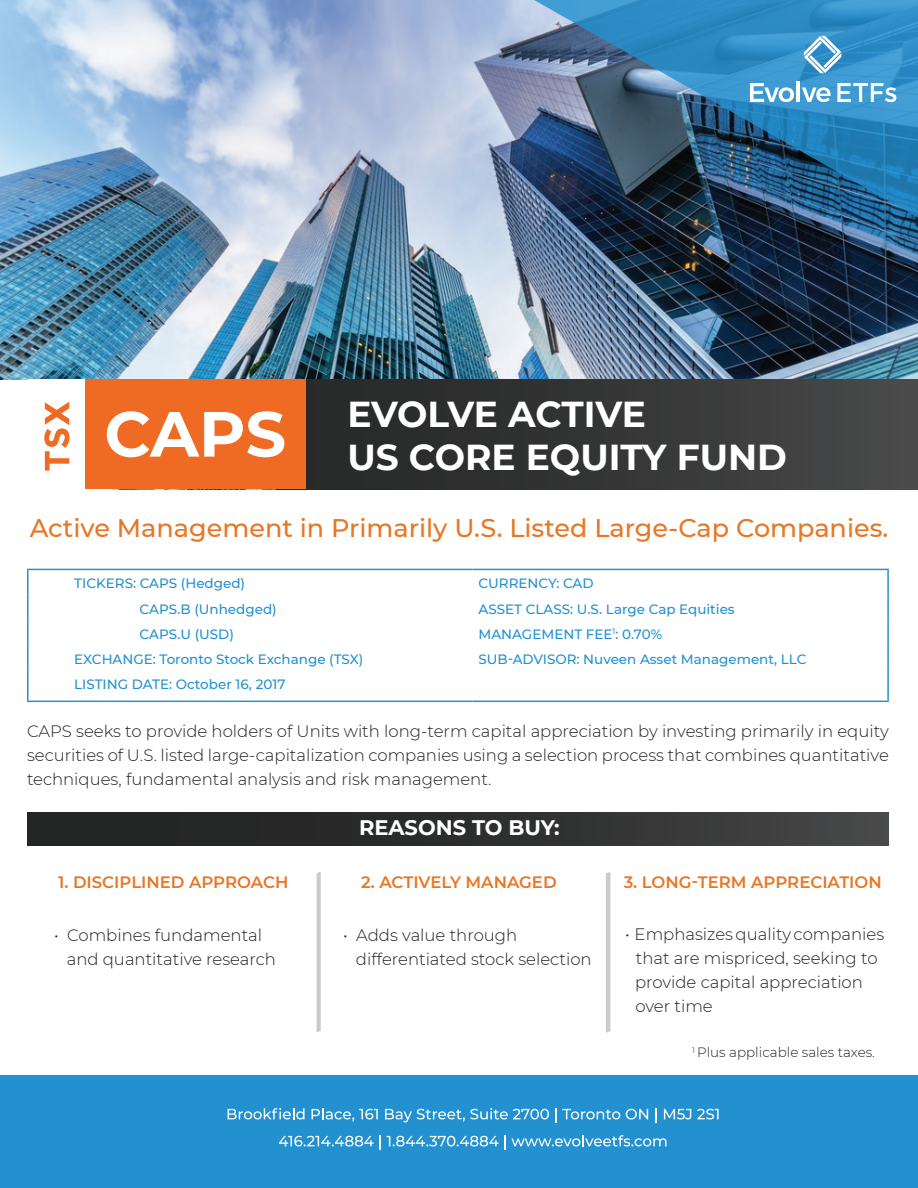
<style>
.page{position:relative;width:918px;height:1188px;background:#fff}
.page>*{position:absolute;margin:0;border:0;box-sizing:border-box;transform-origin:0 0}
.t1{font:700 36px/43.2px "Montserrat";color:#fff}
.t2{font:500 25.5px "Montserrat";color:#e87624}
.t3{font:700 21px "Montserrat";color:#fff}
.t4{font:300 16.5px/24px "Montserrat";color:#231f20}
.t5{font:600 16.5px "Montserrat";color:#e87624}
.t6{font:500 13.5px "Montserrat";color:#2291d0}
.t7{font:300 13.5px "Montserrat";color:#231f20}
</style>
<div class="page">
<img style="left:0;top:0;width:918px;height:380px">
<img style="left:534px;top:0;width:384px;height:218px">
<div style="left:277px;top:380px;width:641px;height:109px;background:linear-gradient(to right,#232424,#484849)"></div>
<div style="left:85px;top:380px;width:221px;height:109px;background:#ef6b23"></div>
<svg style="left:44px;top:402px;width:26px;height:69px"></svg>
<svg style="left:107px;top:411px;width:177px;height:46px"></svg>
<svg style="left:804px;top:36px;width:37px;height:37px"></svg>
<svg style="left:750px;top:83px;width:44px;height:19px"></svg>
<hr style="left:797px;top:82px;width:3px;height:20px;background:#fff">
<svg style="left:802px;top:87px;width:29px;height:15px"></svg>
<svg style="left:837px;top:83px;width:59px;height:19px"></svg>
<hr style="left:27px;top:569px;width:445px;height:1px;background:#2291d0">
<hr style="left:472px;top:569px;width:417px;height:1px;background:#2291d0">
<hr style="left:887px;top:570px;width:2px;height:24px;background:#2291d0">
<hr style="left:887px;top:594px;width:2px;height:26px;background:#2291d0">
<hr style="left:887px;top:620px;width:2px;height:25px;background:#2291d0">
<svg style="left:27px;top:570px;width:1px;height:100px"></svg>
<hr style="left:887px;top:645px;width:2px;height:25px;background:#2291d0">
<hr style="left:27px;top:670px;width:1px;height:31px;background:#2291d0">
<hr style="left:887px;top:670px;width:2px;height:31px;background:#2291d0">
<hr style="left:27px;top:701px;width:445px;height:1px;background:#2291d0">
<hr style="left:472px;top:701px;width:417px;height:1px;background:#2291d0">
<div style="left:27px;top:812px;width:862px;height:33px;background:linear-gradient(to right,#1d1e1e,#434343)"></div>
<svg style="left:317px;top:872px;width:4px;height:160px"></svg>
<svg style="left:606px;top:872px;width:4px;height:161px"></svg>
<div style="left:0;top:1076px;width:918px;height:112px;background:#2390cf"></div>
<svg style="left:228px;top:1108px;width:77px;height:11px"></svg>
<svg style="left:312px;top:1108px;width:66px;height:14px"></svg>
<svg style="left:385px;top:1108px;width:164px;height:14px"></svg>
<svg style="left:555px;top:1108px;width:65px;height:14px"></svg>
<svg style="left:626px;top:1109px;width:22px;height:11px"></svg>
<svg style="left:655px;top:1108px;width:2px;height:14px"></svg>
<svg style="left:664px;top:1109px;width:27px;height:11px"></svg>
<svg style="left:697px;top:1109px;width:22px;height:11px"></svg>
<svg style="left:279px;top:1135px;width:102px;height:14px"></svg>
<svg style="left:387px;top:1135px;width:279px;height:14px"></svg>
<h1 class="t1" style="left:347px;top:391px;width:441px">EVOLVE ACTIVE<br>US CORE EQUITY FUND</h1>
<h2 class="t2" style="left:30px;top:510px;width:860px">Active Management in Primarily U.S. Listed Large-Cap Companies.</h2>
<p class="t6" style="left:74px;top:574px;width:172px">TICKERS: CAPS (Hedged)</p>
<p class="t6" style="left:478px;top:574px;width:117px">CURRENCY: CAD</p>
<p class="t6" style="left:140px;top:599px;width:139px">CAPS.B (Unhedged)</p>
<p class="t6" style="left:478px;top:599px;width:258px">ASSET CLASS: U.S. Large Cap Equities</p>
<p class="t6" style="left:140px;top:624px;width:96px">CAPS.U (USD)</p>
<p class="t6" style="left:478px;top:624px;width:185px">MANAGEMENT FEE<sup>1</sup>: 0.70%</p>
<p class="t6" style="left:74px;top:649px;width:291px">EXCHANGE: Toronto Stock Exchange (TSX)</p>
<p class="t6" style="left:478px;top:649px;width:330px">SUB-ADVISOR: Nuveen Asset Management, LLC</p>
<p class="t6" style="left:74px;top:675px;width:213px">LISTING DATE: October 16, 2017</p>
<p class="t4" style="left:27px;top:718px;width:863px;text-align:justify">CAPS seeks to provide holders of Units with long-term capital appreciation by investing primarily in equity securities of U.S. listed large-capitalization companies using a selection process that combines quantitative techniques, fundamental analysis and risk management.</p>
<p class="t3" style="left:359px;top:812px;width:202px">REASONS TO BUY:</p>
<p class="t5" style="left:58px;top:870px;width:232px">1. DISCIPLINED APPROACH</p>
<p class="t5" style="left:361px;top:870px;width:197px">2. ACTIVELY MANAGED</p>
<p class="t5" style="left:624px;top:870px;width:260px">3. LONG-TERM APPRECIATION</p>
<p class="t4" style="left:67px;top:922px;width:211px;text-indent:-13px">• Combines fundamental and quantitative research</p>
<p class="t4" style="left:356px;top:922px;width:237px;text-indent:-13px">• Adds value through differentiated stock selection</p>
<p class="t4" style="left:635px;top:922px;width:251px;text-indent:-10px">• Emphasizes quality companies that are mispriced, seeking to provide capital appreciation over time</p>
<p class="t7" style="left:692px;top:1043px;width:184px"><sup>1</sup> Plus applicable sales taxes.</p>
</div>
